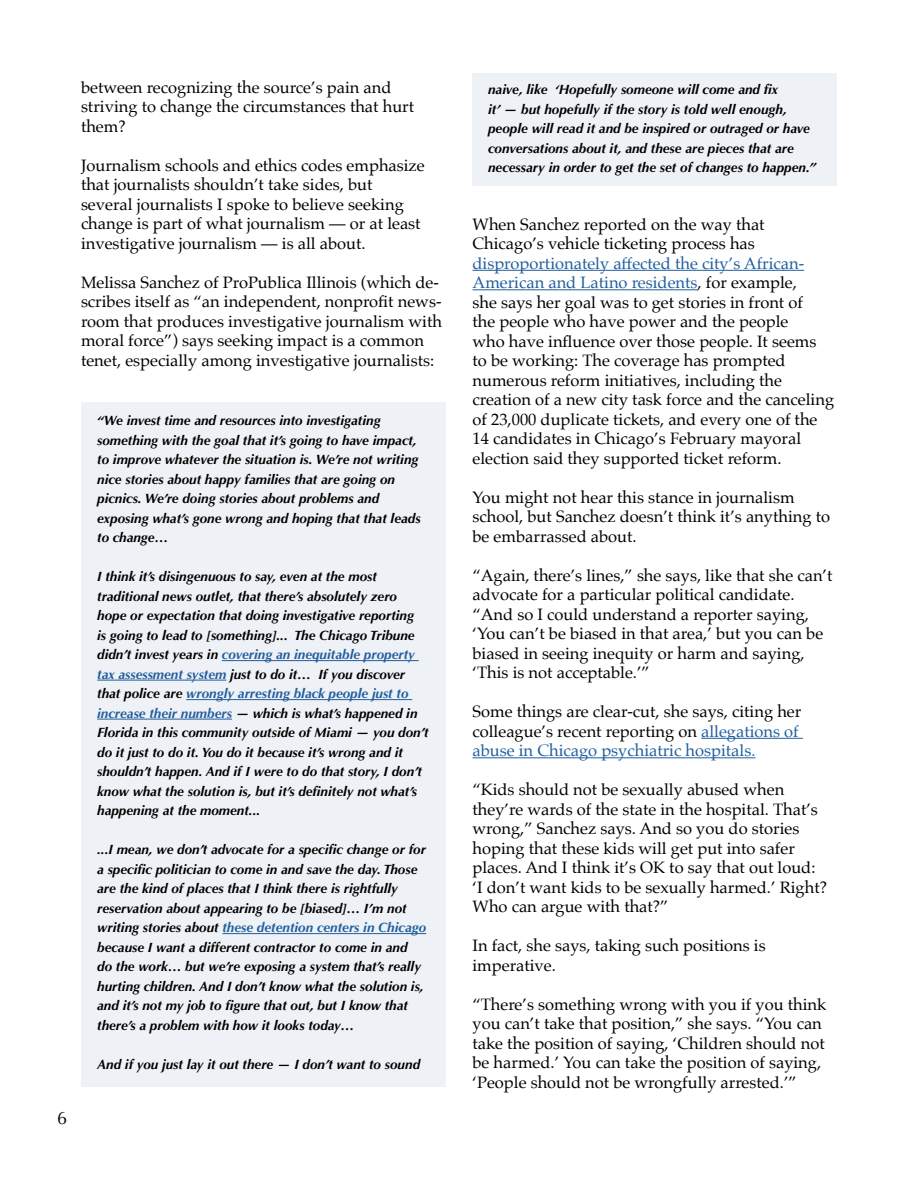
<style>
.page{position:relative;width:918px;height:1188px;background:#fff}
.page>*{position:absolute;margin:0;border:0;box-sizing:border-box;transform-origin:0 0}
.t1{font:18px "Optima";color:#000}
.t2{font:16.5px/19.5px "Palatino";color:#000}
.t3{font:italic 700 13.5px/19.5px "Optima";color:#000}
.s1{color:#215e9e}
</style>
<div class="page">
<div style="left:81px;top:403px;width:365px;height:684px;background:#eef1f5"></div>
<hr style="left:222px;top:660px;width:197px;height:1px;background:#215e9e">
<hr style="left:97px;top:680px;width:129px;height:1px;background:#215e9e">
<hr style="left:186px;top:699px;width:226px;height:1px;background:#215e9e">
<hr style="left:97px;top:719px;width:135px;height:1px;background:#215e9e">
<hr style="left:222px;top:933px;width:204px;height:1px;background:#215e9e">
<div style="left:472px;top:73px;width:365px;height:113px;background:#eef1f5"></div>
<hr style="left:472px;top:270px;width:332px;height:1px;background:#215e9e">
<hr style="left:472px;top:289px;width:226px;height:1px;background:#215e9e">
<hr style="left:701px;top:738px;width:102px;height:1px;background:#215e9e">
<hr style="left:472px;top:757px;width:283px;height:1px;background:#215e9e">
<p class="t2" style="left:81px;top:77px;width:335px">between recognizing the source’s pain and striving to change the circumstances that hurt them?</p>
<p class="t2" style="left:81px;top:155px;width:345px">Journalism schools and ethics codes emphasize that journalists shouldn’t take sides, but several journalists I spoke to believe seeking change is part of what journalism — or at least investigative journalism — is all about.</p>
<p class="t2" style="left:81px;top:272px;width:363px">Melissa Sanchez of ProPublica Illinois (which de&shy;scribes itself as “an independent, nonprofit news&shy;room that produces investigative journalism with moral force”) says seeking impact is a common tenet, especially among investigative journalists:</p>
<p class="t1" style="left:57px;top:1107px;width:12px">6</p>
<p class="t3" style="left:97px;top:411px;width:325px">“We invest time and resources into investigating something with the goal that it’s going to have impact, to improve whatever the situation is. We’re not writing nice stories about happy families that are going on picnics. We’re doing stories about problems and exposing what’s gone wrong and hoping that that leads to change…</p>
<p class="t3" style="left:97px;top:567px;width:333px">I think it’s disingenuous to say, even at the most traditional news outlet, that there’s absolutely zero hope or expectation that doing investigative reporting<br>is going to lead to [something]... The Chicago Tribune didn’t invest years in <span class="s1">covering an inequitable property tax assessment system</span> just to do it… If you discover that police are <span class="s1">wrongly arresting black people just to increase their numbers</span> — which is what’s happened in Florida in this community outside of Miami — you don’t do it just to do it. You do it because it’s wrong and it shouldn’t happen. And if I were to do that story, I don’t know what the solution is, but it’s definitely not what’s happening at the moment...</p>
<p class="t3" style="left:97px;top:840px;width:331px">...I mean, we don’t advocate for a specific change or for a specific politician to come in and save the day. Those are the kind of places that I think there is rightfully reservation about appearing to be [biased]… I’m not writing stories about <span class="s1">these detention centers in Chicago </span>because I want a different contractor to come in and<br>do the work… but we’re exposing a system that’s really hurting children. And I don’t know what the solution is, and it’s not my job to figure that out, but I know that there’s a problem with how it looks today…</p>
<p class="t3" style="left:97px;top:1054px;width:324px">And if you just lay it out there — I don’t want to sound</p>
<p class="t3" style="left:488px;top:80px;width:329px">naive, like ‘Hopefully someone will come and fix<br>it’ — but hopefully if the story is told well enough, people will read it and be inspired or outraged or have conversations about it, and these are pieces that are necessary in order to get the set of changes to happen.”</p>
<p class="t2" style="left:472px;top:214px;width:294px">When Sanchez reported on the way that<br>Chicago’s vehicle ticketing process has</p>
<p class="t2" style="left:472px;top:253px;width:363px"><span class="s1">disproportionately affected the city’s African-American and Latino residents</span>, for example,<br>she says her goal was to get stories in front of<br>the people who have power and the people<br>who have influence over those people. It seems to be working: The coverage has prompted numerous reform initiatives, including the creation of a new city task force and the canceling of 23,000 duplicate tickets, and every one of the 14 candidates in Chicago’s February mayoral election said they supported ticket reform.</p>
<p class="t2" style="left:472px;top:487px;width:359px">You might not hear this stance in journalism school, but Sanchez doesn’t think it’s anything to be embarrassed about.</p>
<p class="t2" style="left:472px;top:565px;width:362px">“Again, there’s lines,” she says, like that she can’t advocate for a particular political candidate. “And so I could understand a reporter saying, ‘You can’t be biased in that area,’ but you can be biased in seeing inequity or harm and saying, ‘This is not acceptable.’”</p>
<p class="t2" style="left:472px;top:702px;width:330px">Some things are clear-cut, she says, citing her colleague’s recent reporting on <span class="s1">allegations of abuse in Chicago psychiatric hospitals.</span></p>
<p class="t2" style="left:472px;top:780px;width:356px">“Kids should not be sexually abused when they’re wards of the state in the hospital. That’s wrong,” Sanchez says. And so you do stories hoping that these kids will get put into safer places. And I think it’s OK to say that out loud: ‘I don’t want kids to be sexually harmed.’ Right?<br>Who can argue with that?”</p>
<p class="t2" style="left:472px;top:936px;width:295px">In fact, she says, taking such positions is imperative.</p>
<p class="t2" style="left:472px;top:994px;width:355px">“There’s something wrong with you if you think you can’t take that position,” she says. “You can take the position of saying, ‘Children should not be harmed.’ You can take the position of saying, ‘People should not be wrongfully arrested.’”</p>
</div>
